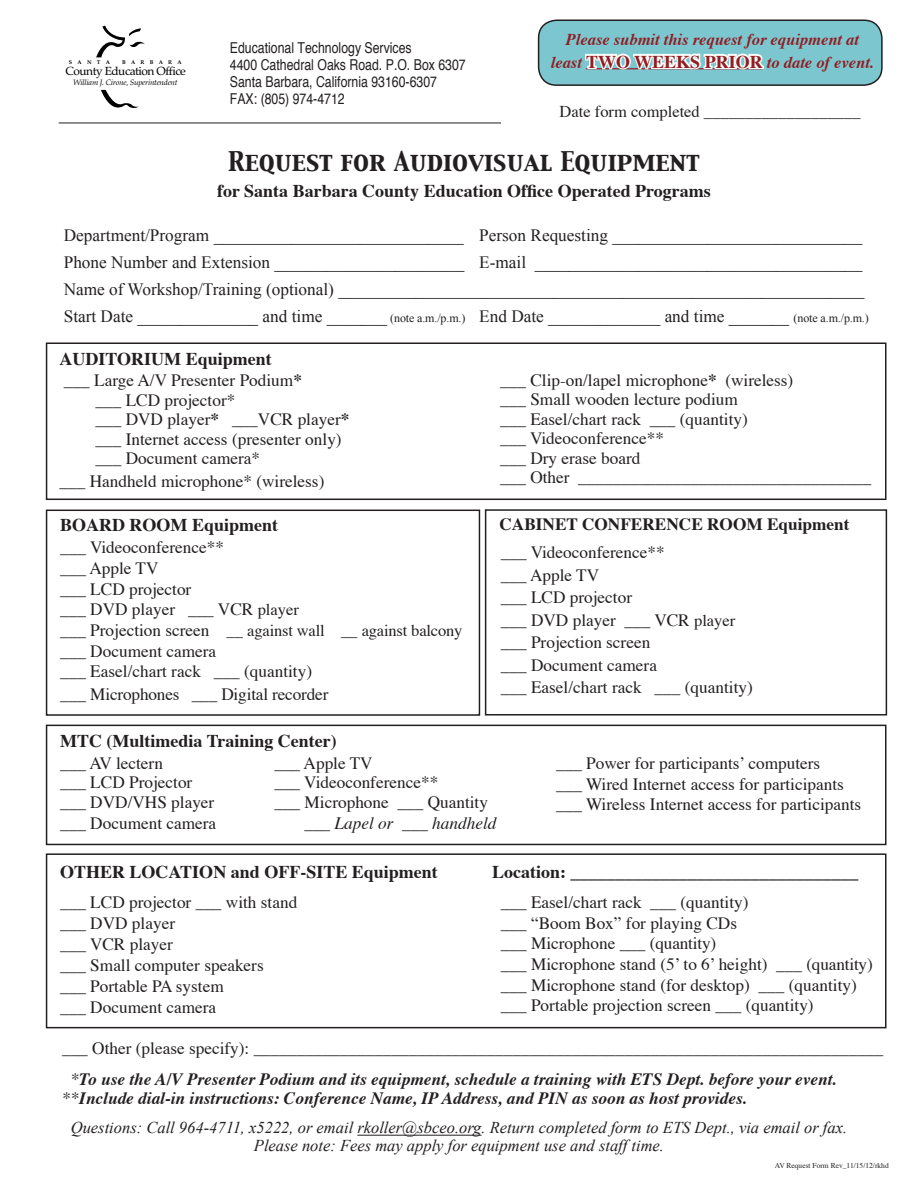
<style>
.page{position:relative;width:918px;height:1188px;background:#fff}
.page>*{position:absolute;margin:0;border:0;box-sizing:border-box;transform-origin:0 0}
.t1{font:24px "Capitals";color:#231f20}
.t2{font:700 18px "Times";color:#231f20}
.t3{font:17.25px "Times";color:#231f20}
.t4{font:17.25px "Times New Roman";color:#231f20}
.t5{font:italic 700 17.25px "Times";color:#231f20}
.t6{font:700 17.25px "Times";color:#231f20}
.t7{font:italic 17.25px "Times";color:#231f20}
.t8{font:italic 16.5px "Times New Roman";color:#231f20}
.t9{font:16.5px "Times";letter-spacing:-.01em;color:#231f20}
.t10{font:italic 700 16.5px/22.5px "Times";color:#901d23;text-align:center}
.t11{font:condensed 15px "Helvetica";color:#231f20}
.t12{font:11.7px "Palatino";letter-spacing:-.04em;color:#000}
.t13{font:italic 7.8px "Palatino";letter-spacing:-.03em;color:#000}
.t14{font:7.5px "Times";color:#231f20}
.t15{font:700 5.55px "Palatino";letter-spacing:.965em;color:#000}
.s1{font-style:normal;font-size:18px}
.s2{font-size:12px}
.s3{font-weight:700}
.s4{font-size:16.5px}
.s5{font-size:17.25px}
.s6{font-style:normal}
.s7{font-weight:400}
</style>
<div class="page">
<div style="left:539px;top:20px;width:343px;height:65px;background:#7cc7cf;border-radius:18px"></div>
<div style="left:538px;top:20px;width:345px;height:66px;border:2px solid #231f20;border-radius:18px"></div>
<svg style="left:585px;top:53px;width:179px;height:17px;background:#dae9e9"></svg>
<hr style="left:59px;top:123px;width:442px;height:1px;background:#231f20">
<svg style="left:96px;top:26px;width:49px;height:31px"></svg>
<svg style="left:101px;top:90px;width:37px;height:18px"></svg>
<hr style="left:357px;top:1135px;width:124px;height:1px;background:#231f20">
<div style="left:46px;top:342px;width:840px;height:158px;border:2px solid #231f20"></div>
<div style="left:46px;top:510px;width:434px;height:206px;border:2px solid #231f20"></div>
<div style="left:485px;top:509px;width:402px;height:207px;border:2px solid #231f20"></div>
<div style="left:46px;top:853px;width:840px;height:175px;border:2px solid #231f20"></div>
<div style="left:46px;top:725px;width:840px;height:120px;border:2px solid #231f20"></div>
<p class="t15" style="left:69px;top:59px;width:43px">SANTA</p>
<p class="t15" style="left:122px;top:59px;width:61px">BARBARA</p>
<p class="t12" style="left:66px;top:64px;width:122px">County Education Office</p>
<p class="t13" style="left:73px;top:78px;width:106px">William J. Cirone, Superintendent</p>
<p class="t11" style="left:230px;top:38px;width:183px">Educational Technology Services</p>
<p class="t11" style="left:230px;top:55px;width:237px">4400 Cathedral Oaks Road. P.O. Box 6307</p>
<p class="t11" style="left:230px;top:72px;width:209px">Santa Barbara, California 93160-6307</p>
<p class="t11" style="left:230px;top:90px;width:116px">FAX: (805) 974-4712</p>
<p class="t10" style="left:551px;top:29px;width:325px">Please submit this request for equipment at least <span class="s1">TWO WEEKS PRIOR</span> to date of event.</p>
<p class="t9" style="left:560px;top:101px;width:303px">Date form completed ___________________</p>
<p class="t1" style="left:228px;top:145px;width:473px">Request for Audiovisual Equipment</p>
<p class="t2" style="left:217px;top:179px;width:495px">for Santa Barbara County Education Office Operated Programs</p>
<p class="t4" style="left:64px;top:223px;width:800px">Department/Program _____________________________ Person Requesting _____________________________</p>
<p class="t4" style="left:64px;top:250px;width:800px">Phone Number and Extension ______________________ E-mail ______________________________________</p>
<p class="t4" style="left:64px;top:277px;width:802px">Name of Workshop/Training (optional) _____________________________________________________________</p>
<p class="t4" style="left:64px;top:304px;width:807px">Start Date ______________ and time _______ <span class="s2">(note a.m./p.m.)</span> End Date _____________ and time _______ <span class="s2">(note a.m./p.m.)</span></p>
<p class="t2" style="left:59px;top:347px;width:214px">AUDITORIUM Equipment</p>
<p class="t3" style="left:64px;top:370px;width:239px">___ Large A/V Presenter Podium<span class="s3">*</span></p>
<p class="t3" style="left:95px;top:389px;width:141px">___ LCD projector*</p>
<p class="t3" style="left:95px;top:409px;width:255px">___ DVD player<span class="s3">*</span> ___VCR player<span class="s3">*</span></p>
<p class="t3" style="left:95px;top:428px;width:248px">___ Internet access (presenter only)</p>
<p class="t3" style="left:95px;top:448px;width:166px">___ Document camera*</p>
<p class="t3" style="left:59px;top:470px;width:266px">___ Handheld microphone* (wireless)</p>
<p class="t3" style="left:500px;top:369px;width:295px">___ Clip-on/lapel microphone<span class="s3">*</span> (wireless)</p>
<p class="t3" style="left:500px;top:389px;width:239px">___ Small wooden lecture podium</p>
<p class="t3" style="left:500px;top:408px;width:249px">___ Easel/chart rack ___ (quantity)</p>
<p class="t3" style="left:500px;top:428px;width:165px">___ Videoconference**</p>
<p class="t3" style="left:500px;top:447px;width:142px">___ Dry erase board</p>
<p class="t3" style="left:500px;top:467px;width:373px">___ Other __________________________________</p>
<p class="t2" style="left:60px;top:513px;width:220px">BOARD ROOM Equipment</p>
<p class="t6" style="left:500px;top:513px;width:352px">CABINET CONFERENCE ROOM Equipment</p>
<p class="t3" style="left:60px;top:536px;width:165px">___ Videoconference**</p>
<p class="t3" style="left:60px;top:557px;width:100px">___ Apple TV</p>
<p class="t3" style="left:60px;top:578px;width:133px">___ LCD projector</p>
<p class="t3" style="left:60px;top:599px;width:240px">___ DVD player ___ VCR <span class="s4">player</span></p>
<p class="t9" style="left:60px;top:620px;width:404px"><span class="s5">___ Projection screen</span> __ against wall __ against balcony</p>
<p class="t3" style="left:60px;top:640px;width:158px">___ Document camera</p>
<p class="t3" style="left:60px;top:661px;width:253px">___ Easel/chart rack ___ (quantity)</p>
<p class="t3" style="left:60px;top:683px;width:270px">___ Microphones ___ Digital recorder</p>
<p class="t3" style="left:501px;top:542px;width:165px">___ Videoconference**</p>
<p class="t3" style="left:501px;top:564px;width:100px">___ Apple TV</p>
<p class="t3" style="left:501px;top:587px;width:133px">___ LCD projector</p>
<p class="t3" style="left:501px;top:609px;width:236px">___ DVD player ___ VCR <span class="s4">player</span></p>
<p class="t3" style="left:501px;top:632px;width:151px">___ Projection screen</p>
<p class="t3" style="left:501px;top:654px;width:158px">___ Document camera</p>
<p class="t3" style="left:501px;top:677px;width:253px">___ Easel/chart rack ___ (quantity)</p>
<p class="t2" style="left:60px;top:728px;width:278px">MTC (Multimedia Training Center)</p>
<p class="t3" style="left:274px;top:752px;width:100px">___ Apple TV</p>
<p class="t3" style="left:274px;top:772px;width:165px">___ Videoconference**</p>
<p class="t3" style="left:274px;top:791px;width:215px">___ Microphone ___ Quantity</p>
<p class="t7" style="left:304px;top:812px;width:194px"><span class="s6">___</span> Lapel or ___ handheld</p>
<p class="t3" style="left:60px;top:752px;width:104px">___ AV lectern</p>
<p class="t3" style="left:60px;top:772px;width:134px">___ LCD Projector</p>
<p class="t3" style="left:60px;top:791px;width:156px">___ DVD/VHS player</p>
<p class="t3" style="left:60px;top:812px;width:158px">___ Document camera</p>
<p class="t3" style="left:556px;top:752px;width:266px">___ Power for participants’ computers</p>
<p class="t3" style="left:556px;top:773px;width:289px">___ Wired Internet access for participants</p>
<p class="t3" style="left:556px;top:794px;width:307px">___ Wireless Internet access for participants</p>
<p class="t2" style="left:60px;top:860px;width:379px">OTHER LOCATION and OFF-SITE Equipment</p>
<p class="t2" style="left:492px;top:860px;width:368px">Location: ________________________________</p>
<p class="t3" style="left:60px;top:891px;width:239px">___ LCD projector ___ with stand</p>
<p class="t3" style="left:60px;top:912px;width:116px">___ DVD player</p>
<p class="t3" style="left:60px;top:933px;width:114px">___ VCR player</p>
<p class="t3" style="left:60px;top:954px;width:205px">___ Small computer speakers</p>
<p class="t3" style="left:60px;top:975px;width:165px">___ Portable PA system</p>
<p class="t3" style="left:60px;top:996px;width:158px">___ Document camera</p>
<p class="t3" style="left:501px;top:891px;width:249px">___ Easel/chart rack ___ (quantity)</p>
<p class="t3" style="left:501px;top:912px;width:238px">___ “Boom Box” for playing CDs</p>
<p class="t3" style="left:501px;top:933px;width:217px">___ Microphone ___ (quantity)</p>
<p class="t3" style="left:501px;top:953px;width:373px">___ Microphone stand (5’ to 6’ height) ___ (quantity)</p>
<p class="t3" style="left:501px;top:974px;width:357px">___ Microphone stand (for desktop) ___ (quantity)</p>
<p class="t3" style="left:501px;top:995px;width:314px">___ Portable projection screen ___ (quantity)</p>
<p class="t3" style="left:62px;top:1037px;width:823px">___ Other (please specify): _________________________________________________________________________</p>
<p class="t5" style="left:71px;top:1068px;width:768px"><span class="s7">*</span>To use the A/V Presenter Podium and its equipment, schedule a training with ETS Dept. before your event.</p>
<p class="t5" style="left:62px;top:1087px;width:686px"><span class="s7">**</span>Include dial-in instructions: Conference Name, IP Address, and PIN as soon as host provides.</p>
<p class="t8" style="left:71px;top:1117px;width:778px">Questions: Call 964-4711, x5222, or email rkoller@sbceo.org. Return completed form to ETS Dept., via email or fax.</p>
<p class="t8" style="left:254px;top:1135px;width:412px">Please note: Fees may apply for equipment use and staff time.</p>
<p class="t14" style="left:775px;top:1160px;width:115px">AV Request Form Rev_11/15/12/rkhd</p>
</div>
